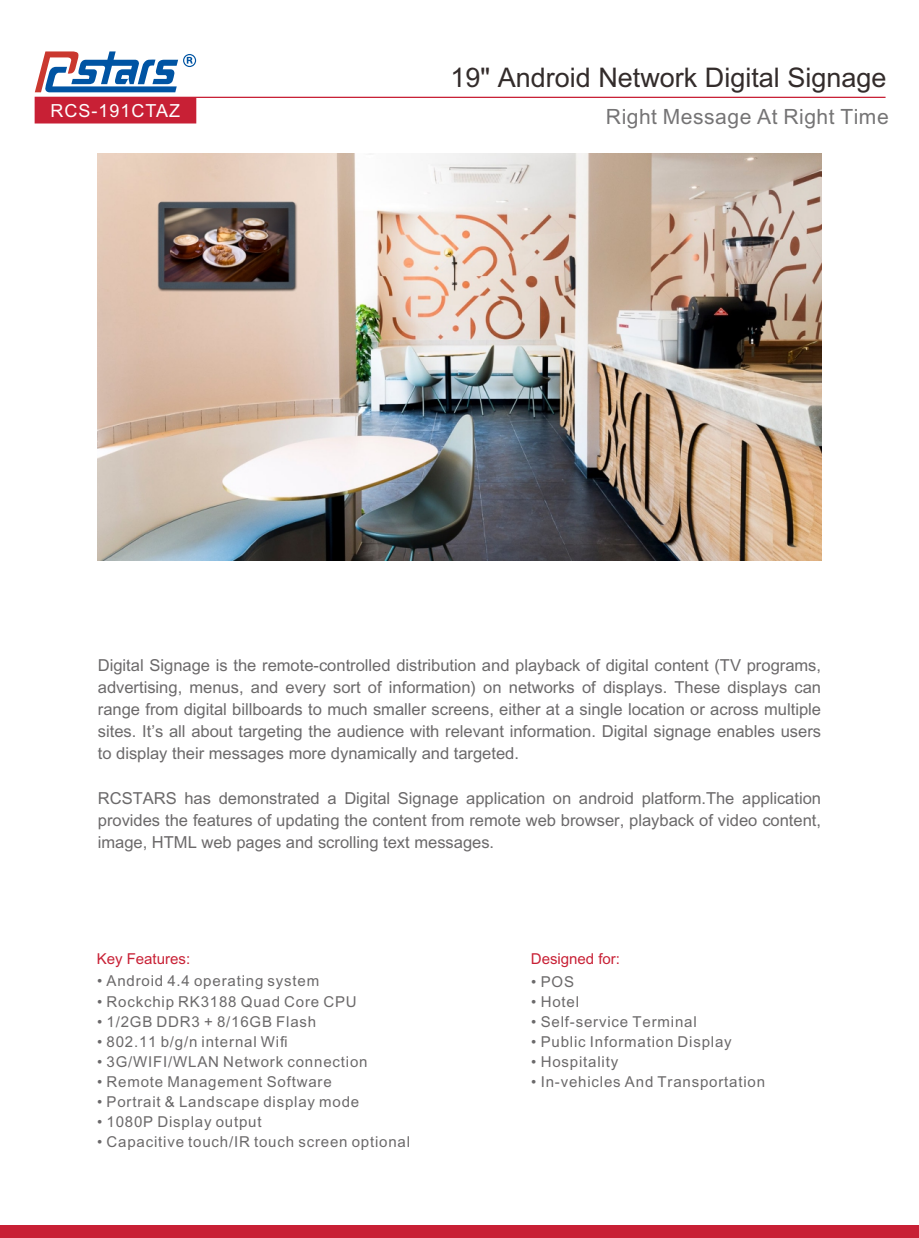
<style>
.page{position:relative;width:919px;height:1238px;background:#fff}
.page>*{position:absolute;margin:0;border:0;box-sizing:border-box;transform-origin:0 0}
.t1{font:27px "Arial";color:#332c2b}
.t2{font:21px "Arial Unicode MS";letter-spacing:.025em;color:#757475}
.t3{font:18px "Arial";letter-spacing:.055em;color:#fefefe}
.t4{font:16.5px/22px "Arial Unicode MS";color:#6b696a;text-align:justify}
.t5{font:15px "Arial Unicode MS";letter-spacing:.055em;color:#6b696a}
.t6{font:15px "Arial Unicode MS";color:#c82035}
.s1{font-family:"Arial Unicode MS"}
</style>
<div class="page">
<img style="left:98px;top:153px;width:723px;height:407px">
<svg style="left:35px;top:51px;width:850px;height:72px"></svg>
<div style="left:0;top:1225px;width:918px;height:12px;background:#c82035"></div>
<p class="t3" style="left:50px;top:104px;width:131px">RCS-191CTAZ</p>
<h1 class="t1" style="left:450px;top:67px;width:437px">19<span class="s1">"</span> Android Network Digital Signage</h1>
<p class="t2" style="left:606px;top:108px;width:284px">Right Message At Right Time</p>
<p class="t4" style="left:98px;top:655px;width:724px">Digital Signage is the remote-controlled distribution and playback of digital content (TV programs, advertising, menus, and every sort of information) on networks of displays. These displays can range from digital billboards to much smaller screens, either at a single location or across multiple sites. It’s all about targeting the audience with relevant information. Digital signage enables users to display their messages more dynamically and targeted.</p>
<p class="t4" style="left:98px;top:788px;width:724px">RCSTARS has demonstrated a Digital Signage application on android platform.The application provides the features of updating the content from remote web browser, playback of video content, image, HTML web pages and scrolling text messages.</p>
<p class="t6" style="left:97px;top:952px;width:95px">Key Features:</p>
<p class="t6" style="left:531px;top:953px;width:91px">Designed for:</p>
<p class="t5" style="left:97px;top:975px;width:224px">• Android 4.4 operating system</p>
<p class="t5" style="left:97px;top:995px;width:261px">• Rockchip RK3188 Quad Core CPU</p>
<p class="t5" style="left:97px;top:1015px;width:221px">• 1/2GB DDR3 + 8/16GB Flash</p>
<p class="t5" style="left:97px;top:1035px;width:192px">• 802.11 b/g/n internal Wifi</p>
<p class="t5" style="left:97px;top:1055px;width:272px">• 3G/WIFI/WLAN Network connection</p>
<p class="t5" style="left:97px;top:1075px;width:236px">• Remote Management Software</p>
<p class="t5" style="left:97px;top:1096px;width:264px">• Portrait &amp; Landscape display mode</p>
<p class="t5" style="left:97px;top:1116px;width:166px">• 1080P Display output</p>
<p class="t5" style="left:97px;top:1136px;width:314px">• Capacitive touch/IR touch screen optional</p>
<p class="t5" style="left:531px;top:975px;width:44px">• POS</p>
<p class="t5" style="left:531px;top:995px;width:49px">• Hotel</p>
<p class="t5" style="left:531px;top:1015px;width:167px">• Self-service Terminal</p>
<p class="t5" style="left:531px;top:1035px;width:202px">• Public Information Display</p>
<p class="t5" style="left:531px;top:1056px;width:88px">• Hospitality</p>
<p class="t5" style="left:531px;top:1076px;width:235px">• In-vehicles And Transportation</p>
</div>
